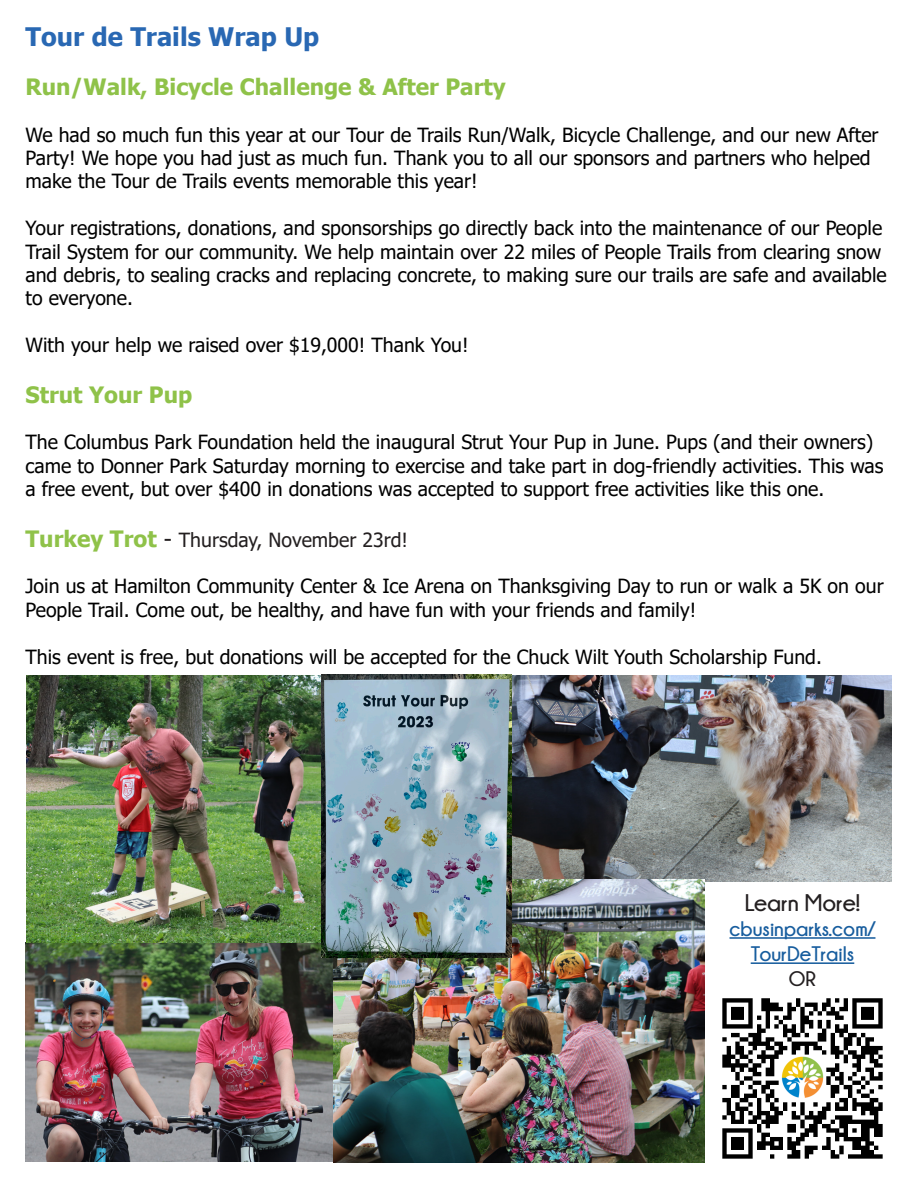
<style>
.page{position:relative;width:918px;height:1188px;background:#fff}
.page>*{position:absolute;margin:0;border:0;box-sizing:border-box;transform-origin:0 0}
.t1{font:700 25.5px "Tahoma";color:#2968b3}
.t2{font:700 24px "Champagne&Limousines";color:#231f20}
.t3{font:700 22.5px "Tahoma";color:#8fc249}
.t4{font:700 21px/25.2px "Champagne&Limousines";color:#175d9e;text-align:center}
.t5{font:700 21px "Champagne&Limousines";color:#231f20}
.t6{font:19.5px/23.4px "Tahoma";color:#000}
.t7{font:19.5px "Tahoma";color:#231f20}
.s1{font-weight:700;font-size:22.5px;color:#8fc249}
.s2{font-size:22.5px}
</style>
<div class="page">
<img style="left:722px;top:998px;width:161px;height:161px">
<hr style="left:730px;top:937px;width:145px;height:2px;background:#175d9e">
<hr style="left:751px;top:962px;width:103px;height:2px;background:#175d9e">
<img style="left:26px;top:943px;width:307px;height:218px">
<img style="left:26px;top:675px;width:295px;height:268px">
<img style="left:512px;top:675px;width:379px;height:207px">
<img style="left:333px;top:880px;width:371px;height:282px">
<img style="left:321px;top:675px;width:191px;height:282px">
<p class="t1" style="left:26px;top:19px;width:295px">Tour de Trails Wrap Up</p>
<p class="t3" style="left:26px;top:71px;width:482px">Run/Walk, Bicycle Challenge &amp; After Party</p>
<p class="t6" style="left:26px;top:124px;width:855px">We had so much fun this year at our Tour de Trails Run/Walk, Bicycle Challenge, and our new After<br>Party! We hope you had just as much fun. Thank you to all our sponsors and partners who helped make the Tour de Trails events memorable this year!</p>
<p class="t6" style="left:26px;top:217px;width:863px">Your registrations, donations, and sponsorships go directly back into the maintenance of our People Trail System for our community. We help maintain over 22 miles of People Trails from clearing snow and debris, to sealing cracks and replacing concrete, to making sure our trails are safe and available to everyone.</p>
<p class="t6" style="left:26px;top:334px;width:445px">With your help we raised over $19,000! Thank You!</p>
<p class="t3" style="left:26px;top:379px;width:168px">Strut Your Pup</p>
<p class="t6" style="left:26px;top:432px;width:860px">The Columbus Park Foundation held the inaugural Strut Your Pup in June. Pups (and their owners) came to Donner Park Saturday morning to exercise and take part in dog-friendly activities. This was a free event, but over $400 in donations was accepted to support free activities like this one.</p>
<p class="t7" style="left:26px;top:526px;width:384px"><span class="s1">Turkey Trot</span> <span class="s2">-</span> Thursday, November 23rd!</p>
<p class="t6" style="left:26px;top:576px;width:860px">Join us at Hamilton Community Center &amp; Ice Arena on Thanksgiving Day to run or walk a 5K on our<br>People Trail. Come out, be healthy, and have fun with your friends and family!</p>
<p class="t6" style="left:26px;top:646px;width:798px">This event is free, but donations will be accepted for the Chuck Wilt Youth Scholarship Fund.</p>
<p class="t2" style="left:745px;top:889px;width:117px">Learn More!</p>
<p class="t4" style="left:730px;top:916px;width:147px">cbusinparks.com/<br>TourDeTrails</p>
<p class="t5" style="left:789px;top:967px;width:29px">OR</p>
</div>
